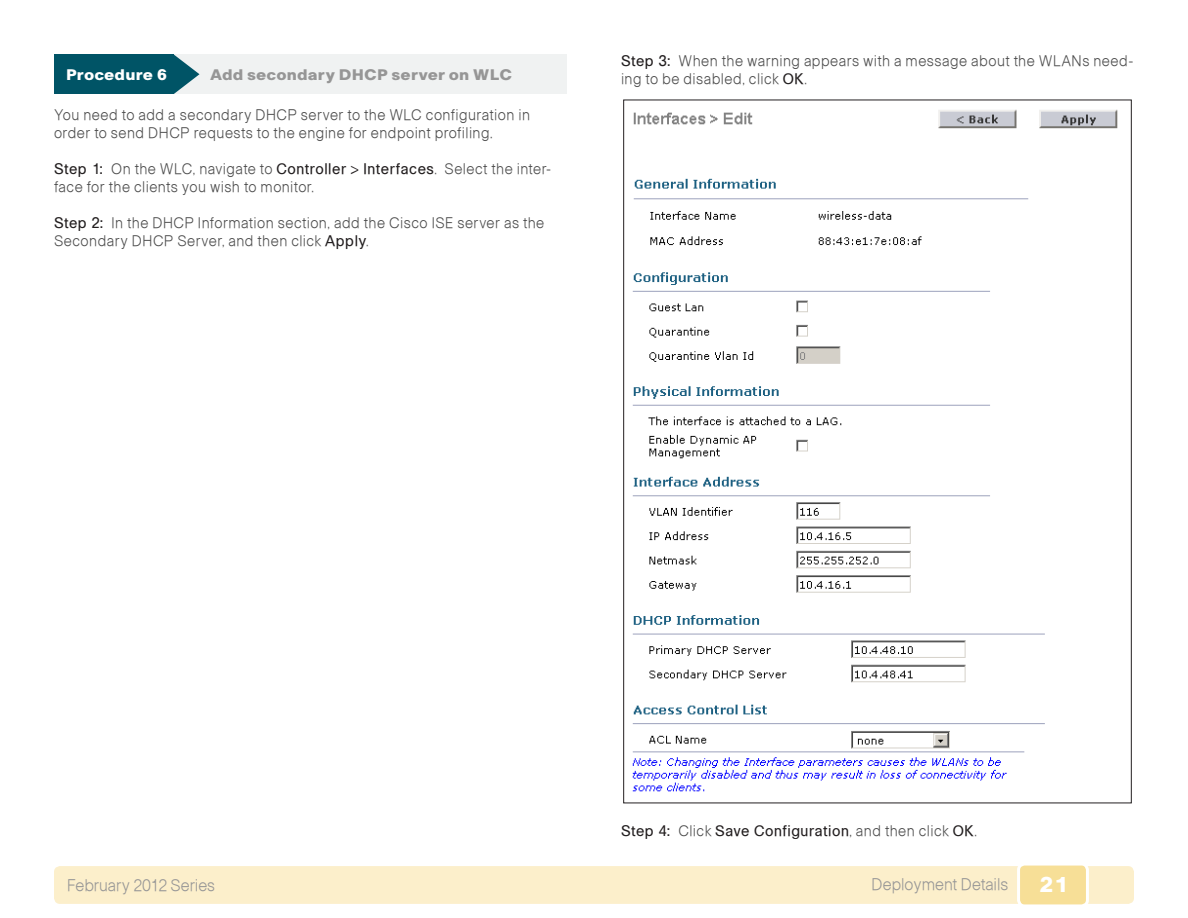
<style>
.page{position:relative;width:1188px;height:918px;background:#fff}
.page>*{position:absolute;margin:0;border:0;box-sizing:border-box;transform-origin:0 0}
.t1{font:900 21px "Cisco";color:#fff}
.t2{font:16.5px "Ciscolight";color:#969696;scale:.95 1}
.Numbered_step_SBA{font:15px/18px "Ciscolight";letter-spacing:.03em;color:#4d4d4d;scale:.95 1}
.Body_text_SBA{font:15px/18px "Ciscolight";letter-spacing:.03em;color:#4d4d4d;scale:.95 1}
.Place_Procedure_Head{font:900 15px "Cisco";letter-spacing:.005em;color:#969696}
.Place_Procedure_Head-2{font:900 15px "Cisco";letter-spacing:.005em;color:#fff}
.s1{font-family:"Cisco";color:#231f20}
.s2{font-family:"Ciscoregular";color:#231f20}
</style>
<div class="page">
<div style="left:54px;top:866px;width:1080px;height:38px;background:#fcefcb;border-radius:6px"></div>
<div style="left:1019px;top:864px;width:68px;height:42px;background:#f7df97;border-radius:6px"></div>
<div style="left:1017px;top:863px;width:72px;height:44px;border:3px solid #fff;border-radius:6px"></div>
<div style="left:54px;top:55px;width:513px;height:39px;background:#f0f2f2"></div>
<div style="left:54px;top:55px;width:120px;height:39px;background:#005466"></div>
<svg style="left:174px;top:55px;width:26px;height:39px"></svg>
<img style="left:632px;top:109px;width:486px;height:683px">
<p class="Place_Procedure_Head-2" style="left:66px;top:66px;width:103px">Procedure 6</p>
<p class="Place_Procedure_Head" style="left:210px;top:66px;width:304px">Add secondary DHCP server on WLC</p>
<p class="Body_text_SBA" style="left:54px;top:106px;width:503px">You need to add a secondary DHCP server to the WLC configuration in order to send DHCP requests to the engine for endpoint profiling.</p>
<p class="Numbered_step_SBA" style="left:54px;top:160px;width:525px"><span class="s1">Step 1:</span> On the WLC, navigate to <span class="s2">Controller &gt; Interfaces</span>. Select the inter&shy;face for the clients you wish to monitor.</p>
<p class="Numbered_step_SBA" style="left:54px;top:214px;width:518px"><span class="s1">Step 2:</span> In the DHCP Information section, add the Cisco ISE server as the<br>Secondary DHCP Server, and then click <span class="s2">Apply</span>.</p>
<p class="Numbered_step_SBA" style="left:621px;top:51px;width:541px"><span class="s1">Step 3:</span> When the warning appears with a message about the WLANs need&shy;ing to be disabled, click <span class="s2">OK</span>.</p>
<p class="Numbered_step_SBA" style="left:621px;top:822px;width:376px"><span class="s1">Step 4:</span> Click <span class="s2">Save Configuration</span>, and then click <span class="s2">OK</span>.</p>
<p class="t2" style="left:67px;top:875px;width:157px">February 2012 Series</p>
<p class="t2" style="left:872px;top:874px;width:146px">Deployment Details</p>
<h1 class="t1" style="left:1039px;top:872px;width:31px">21</h1>
</div>
